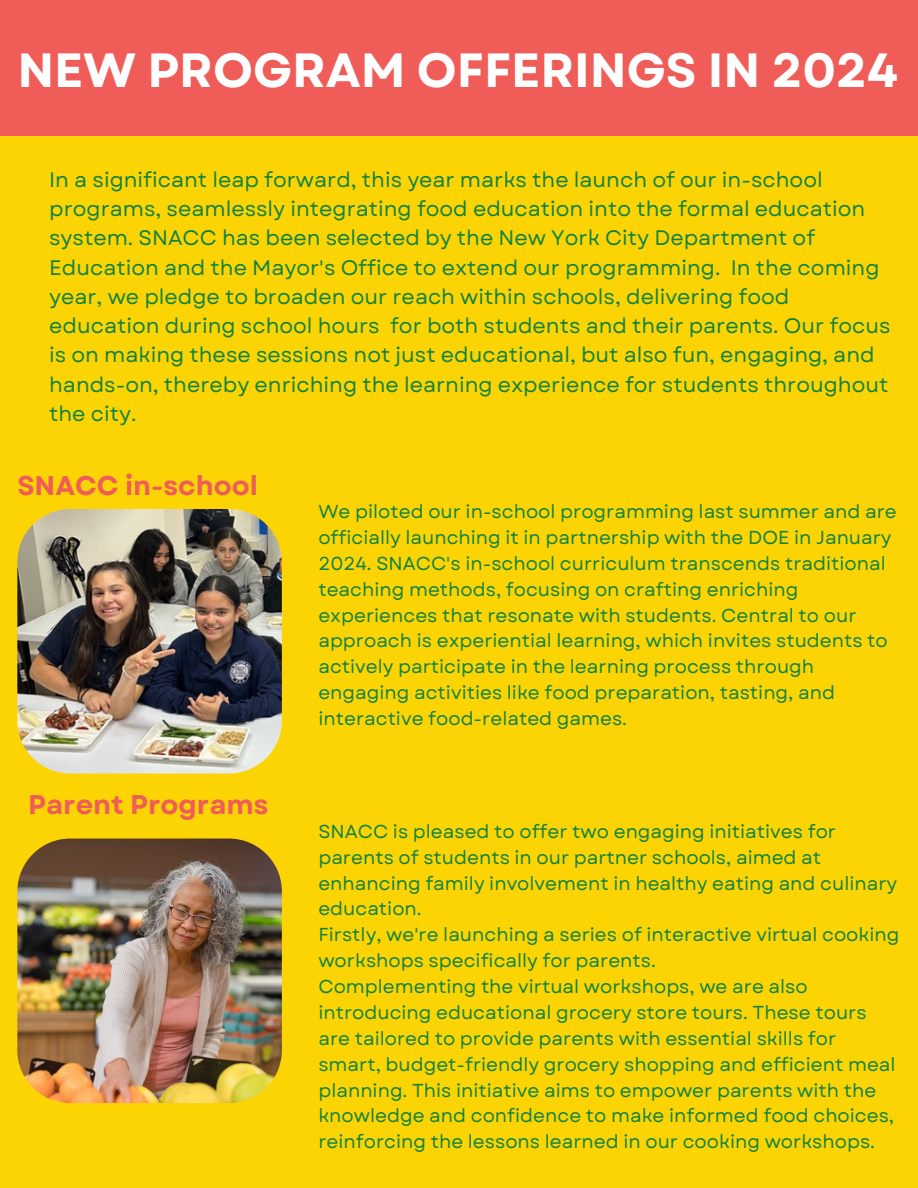
<style>
.page{position:relative;width:918px;height:1188px;background:#fcd404}
.page>*{position:absolute;margin:0;border:0;box-sizing:border-box;transform-origin:0 0}
.t1{font:700 48px "Garet";color:#fff}
.t2{font:700 27px "Garet";color:#f05c58}
.t3{font:21px/29.2px "Garet";color:#118241}
.t4{font:18.75px/25.8px "Garet";color:#118241}
</style>
<div class="page">
<img style="left:17px;top:839px;width:265px;height:264px;border-radius:53px">
<div style="left:0;top:0;width:918px;height:136px;background:#f05c58"></div>
<img style="left:17px;top:509px;width:265px;height:265px;border-radius:53px">
<p class="t1" style="left:17px;top:36px;width:882px">NEW PROGRAM OFFERINGS IN 2024</p>
<p class="t3" style="left:49px;top:165px;width:843px">In a significant leap forward, this year marks the launch of our in-school programs, seamlessly integrating food education into the formal education system. SNACC has been selected by the New York City Department of Education and the Mayor's Office to extend our programming. In the coming year, we pledge to broaden our reach within schools, delivering food education during school hours for both students and their parents. Our focus is on making these sessions not just educational, but also fun, engaging, and hands-on, thereby enriching the learning experience for students throughout the city.</p>
<p class="t2" style="left:17px;top:466px;width:242px">SNACC in-school</p>
<p class="t2" style="left:28px;top:785px;width:242px">Parent Programs</p>
<p class="t4" style="left:318px;top:499px;width:580px">We piloted our in-school programming last summer and are officially launching it in partnership with the DOE in January 2024. SNACC's in-school curriculum transcends traditional teaching methods, focusing on crafting enriching experiences that resonate with students. Central to our approach is experiential learning, which invites students to actively participate in the learning process through engaging activities like food preparation, tasting, and interactive food-related games.</p>
<p class="t4" style="left:318px;top:818px;width:580px">SNACC is pleased to offer two engaging initiatives for parents of students in our partner schools, aimed at enhancing family involvement in healthy eating and culinary education.</p>
<p class="t4" style="left:318px;top:922px;width:583px">Firstly, we're launching a series of interactive virtual cooking workshops specifically for parents.</p>
<p class="t4" style="left:318px;top:974px;width:579px">Complementing the virtual workshops, we are also introducing educational grocery store tours. These tours are tailored to provide parents with essential skills for smart, budget-friendly grocery shopping and efficient meal planning. This initiative aims to empower parents with the knowledge and confidence to make informed food choices, reinforcing the lessons learned in our cooking workshops.</p>
</div>
